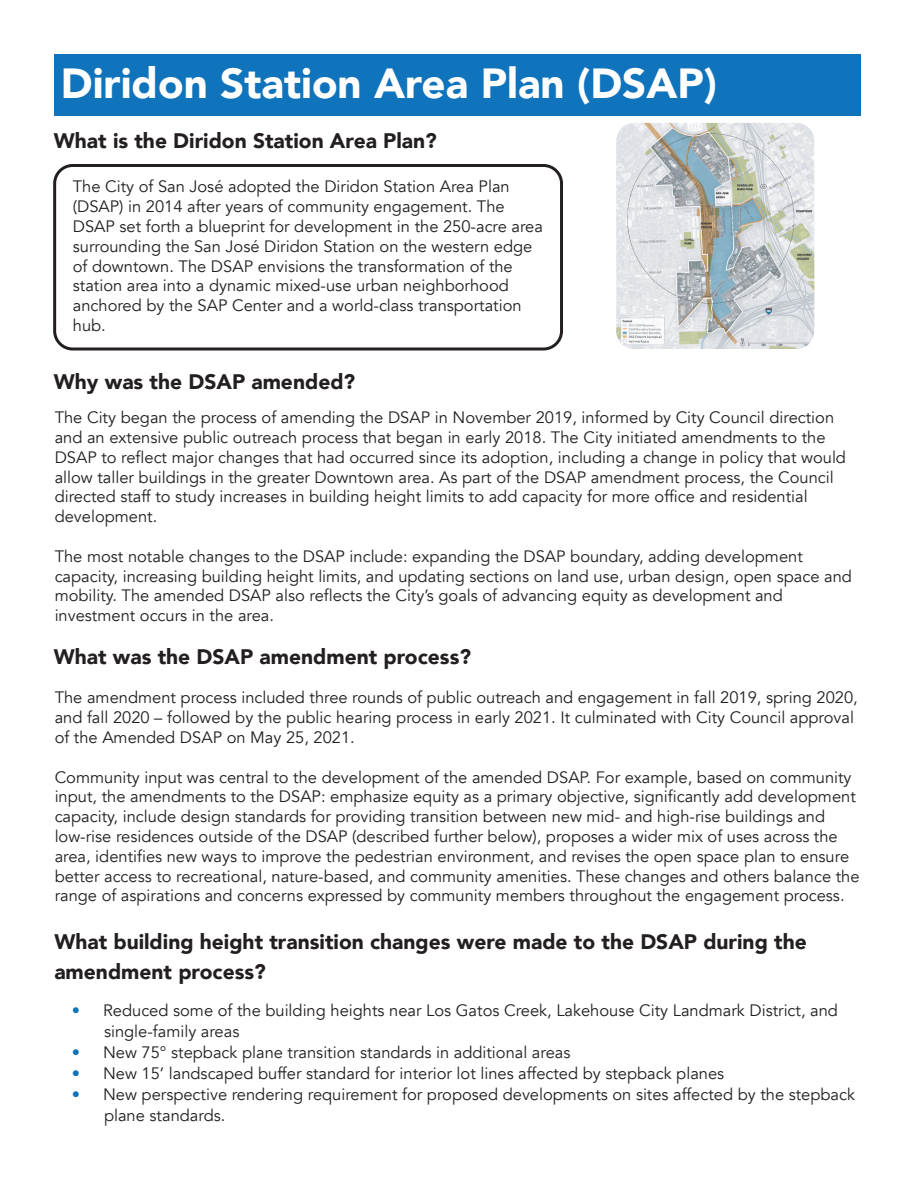
<style>
.page{position:relative;width:918px;height:1188px;background:#fff}
.page>*{position:absolute;margin:0;border:0;box-sizing:border-box;transform-origin:0 0}
.t1{font:900 42px "Avenir";color:#fff}
.t2{font:900 21px/30px "Avenir";color:#231f20}
.t3{font:16.5px/19.8px "Avenir";color:#231f20}
.s1{color:#1074bc}
</style>
<div class="page">
<div style="left:54px;top:54px;width:807px;height:61px;background:#1074bc"></div>
<img style="left:616px;top:123px;width:198px;height:226px">
<div style="left:53px;top:164px;width:510px;height:187px;border:3px solid #231f20;border-radius:18px"></div>
<h1 class="t1" style="left:61px;top:47px;width:658px">Diridon Station Area Plan (DSAP)</h1>
<p class="t2" style="left:54px;top:125px;width:385px">What is the Diridon Station Area Plan?</p>
<p class="t3" style="left:73px;top:177px;width:472px">The City of San José adopted the Diridon Station Area Plan (DSAP) in 2014 after years of community engagement. The DSAP set forth a blueprint for development in the 250-acre area surrounding the San José Diridon Station on the western edge of downtown. The DSAP envisions the transformation of the station area into a dynamic mixed-use urban neighborhood anchored by the SAP Center and a world-class transportation hub.</p>
<p class="t2" style="left:54px;top:366px;width:303px">Why was the DSAP amended?</p>
<p class="t3" style="left:55px;top:408px;width:793px">The City began the process of amending the DSAP in November 2019, informed by City Council direction and an extensive public outreach process that began in early 2018. The City initiated amendments to the DSAP to reflect major changes that had occurred since its adoption, including a change in policy that would allow taller buildings in the greater Downtown area. As part of the DSAP amendment process, the Council directed staff to study increases in building height limits to add capacity for more office and residential development.</p>
<p class="t3" style="left:55px;top:547px;width:799px">The most notable changes to the DSAP include: expanding the DSAP boundary, adding development capacity, increasing building height limits, and updating sections on land use, urban design, open space and mobility. The amended DSAP also reflects the City’s goals of advancing equity as development and investment occurs in the area.</p>
<p class="t2" style="left:54px;top:642px;width:419px">What was the DSAP amendment process?</p>
<p class="t3" style="left:55px;top:688px;width:805px">The amendment process included three rounds of public outreach and engagement in fall 2019, spring 2020, and fall 2020 – followed by the public hearing process in early 2021. It culminated with City Council approval of the Amended DSAP on May 25, 2021.</p>
<p class="t3" style="left:55px;top:767px;width:806px">Community input was central to the development of the amended DSAP. For example, based on community input, the amendments to the DSAP: emphasize equity as a primary objective, significantly add development capacity, include design standards for providing transition between new mid- and high-rise buildings and low-rise residences outside of the DSAP (described further below), proposes a wider mix of uses across the area, identifies new ways to improve the pedestrian environment, and revises the open space plan to ensure better access to recreational, nature-based, and community amenities. These changes and others balance the range of aspirations and concerns expressed by community members throughout the engagement process.</p>
<p class="t2" style="left:54px;top:926px;width:754px">What building height transition changes were made to the DSAP during the amendment process?</p>
<p class="t3" style="left:104px;top:1000px;width:736px;line-height:21px;text-indent:-32px"><span class="s1">•</span> Reduced some of the building heights near Los Gatos Creek, Lakehouse City Landmark District, and single-family areas</p>
<p class="t3" style="left:72px;top:1043px;width:500px"><span class="s1">•</span> New 75° stepback plane transition standards in additional areas</p>
<p class="t3" style="left:72px;top:1064px;width:654px"><span class="s1">•</span> New 15’ landscaped buffer standard for interior lot lines affected by stepback planes</p>
<p class="t3" style="left:104px;top:1084px;width:753px;line-height:21px;text-indent:-32px"><span class="s1">•</span> New perspective rendering requirement for proposed developments on sites affected by the stepback plane standards.</p>
</div>
